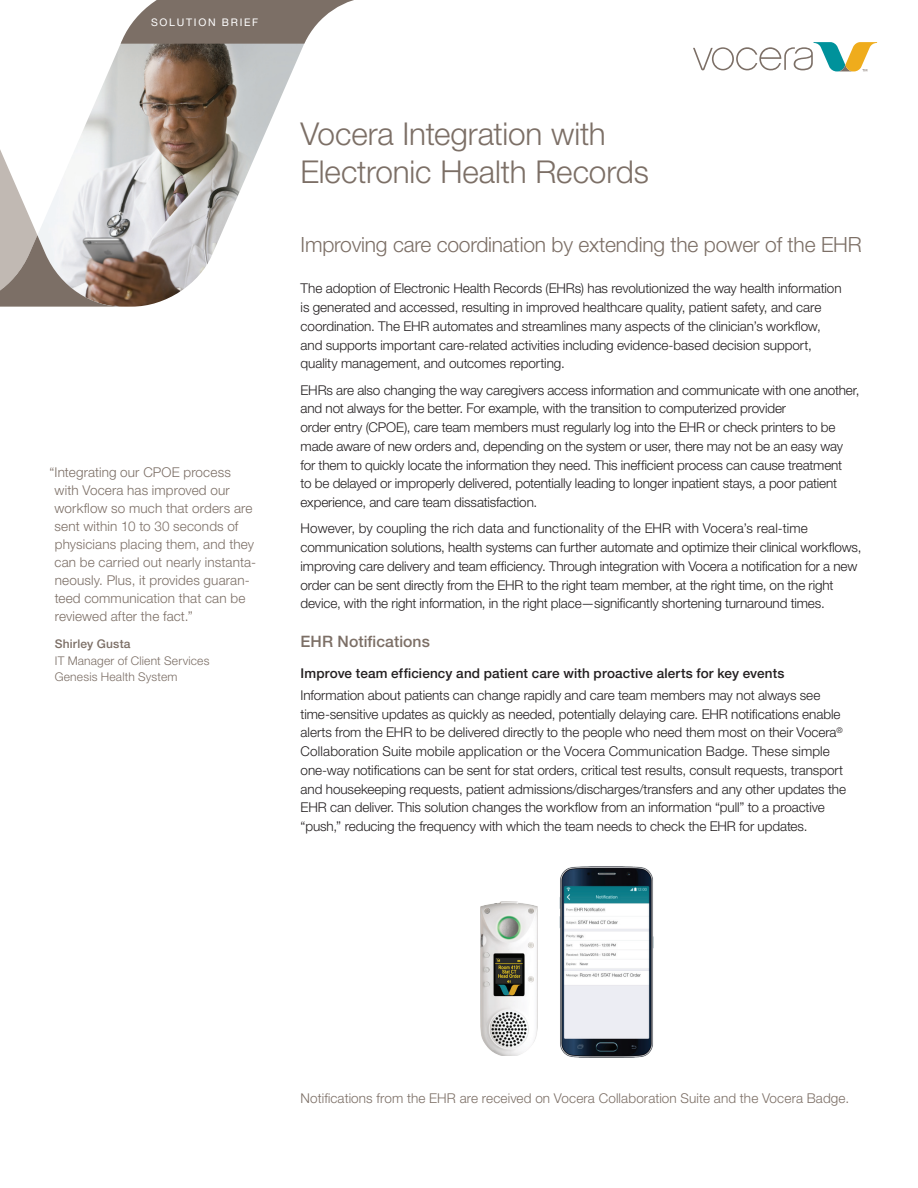
<style>
.page{position:relative;width:918px;height:1188px;background:#fff}
.page>*{position:absolute;margin:0;border:0;box-sizing:border-box;transform-origin:0 0}
.t1{font:300 31.5px/37.8px "Helvetica Neue LT Std";letter-spacing:-.005em;color:#7c6f66}
.t2{font:300 21px "Helvetica Neue LT Std";letter-spacing:-.01em;color:#7c6f66}
.t3{font:500 15.75px "Helvetica Neue LT Std";letter-spacing:.005em;color:#7c6f66}
.t4{font:300 13.5px/18.8px "Helvetica Neue LT Std";letter-spacing:-.005em;color:#231f20}
.t5{font:300 13.5px/18px "Helvetica Neue LT Std";letter-spacing:.01em;color:#7c6f66}
.t6{font:500 13.5px "Helvetica Neue LT Std";letter-spacing:.01em;color:#231f20}
.t7{font:300 12px/16.5px "Helvetica Neue LT Std";letter-spacing:.015em;color:#7c6f66}
.t8{font:500 12px "Helvetica Neue LT Std";letter-spacing:.02em;color:#7c6f66}
.t9{font:10.5px "Helvetica Neue LT Std";letter-spacing:.165em;color:#fff}
</style>
<div class="page">
<img style="left:88px;top:43px;width:216px;height:264px">
<svg style="left:0;top:118px;width:122px;height:189px"></svg>
<svg style="left:121px;top:0;width:233px;height:44px"></svg>
<img style="left:480px;top:902px;width:57px;height:154px">
<img style="left:559px;top:867px;width:95px;height:190px">
<svg style="left:693px;top:42px;width:184px;height:29px"></svg>
<p class="t9" style="left:151px;top:16px;width:109px">SOLUTION BRIEF</p>
<p class="t5" style="left:55px;top:463px;width:203px;text-indent:-5px">“Integrating our CPOE process with Vocera has improved our workflow so much that orders are sent within 10 to 30 seconds of physicians placing them, and they can be carried out nearly instanta&shy;neously. Plus, it provides guaran&shy;teed communication that can be reviewed after the fact.”</p>
<p class="t8" style="left:55px;top:637px;width:77px">Shirley Gusta</p>
<p class="t7" style="left:55px;top:652px;width:156px">IT Manager of Client Services<br>Genesis Health System</p>
<h1 class="t1" style="left:301px;top:114px;width:350px">Vocera Integration with<br>Electronic Health Records</h1>
<h2 class="t2" style="left:301px;top:232px;width:563px">Improving care coordination by extending the power of the EHR</h2>
<p class="t4" style="left:301px;top:279px;width:543px">The adoption of Electronic Health Records (EHRs) has revolutionized the way health information is generated and accessed, resulting in improved healthcare quality, patient safety, and care coordination. The EHR automates and streamlines many aspects of the clinician’s workflow, and supports important care-related activities including evidence-based decision support, quality management, and outcomes reporting.</p>
<p class="t4" style="left:301px;top:380px;width:561px">EHRs are also changing the way caregivers access information and communicate with one another, and not always for the better. For example, with the transition to computerized provider<br>order entry (CPOE), care team members must regularly log into the EHR or check printers to be made aware of new orders and, depending on the system or user, there may not be an easy way for them to quickly locate the information they need. This inefficient process can cause treatment<br>to be delayed or improperly delivered, potentially leading to longer inpatient stays, a poor patient experience, and care team dissatisfaction.</p>
<p class="t4" style="left:301px;top:519px;width:562px">However, by coupling the rich data and functionality of the EHR with Vocera’s real-time communication solutions, health systems can further automate and optimize their clinical workflows, improving care delivery and team efficiency. Through integration with Vocera a notification for a new order can be sent directly from the EHR to the right team member, at the right time, on the right device, with the right information, in the right place—significantly shortening turnaround times.</p>
<p class="t3" style="left:301px;top:632px;width:131px">EHR Notifications</p>
<p class="t6" style="left:301px;top:665px;width:485px">Improve team efficiency and patient care with proactive alerts for key events</p>
<p class="t4" style="left:301px;top:685px;width:547px">Information about patients can change rapidly and care team members may not always see time-sensitive updates as quickly as needed, potentially delaying care. EHR notifications enable alerts from the EHR to be delivered directly to the people who need them most on their Vocera<sup>® </sup>Collaboration Suite mobile application or the Vocera Communication Badge. These simple one-way notifications can be sent for stat orders, critical test results, consult requests, transport and housekeeping requests, patient admissions/discharges/transfers and any other updates the EHR can deliver. This solution changes the workflow from an information “pull” to a proactive “push,” reducing the frequency with which the team needs to check the EHR for updates.</p>
<p class="t5" style="left:301px;top:1089px;width:550px">Notifications from the EHR are received on Vocera Collaboration Suite and the Vocera Badge.</p>
</div>
